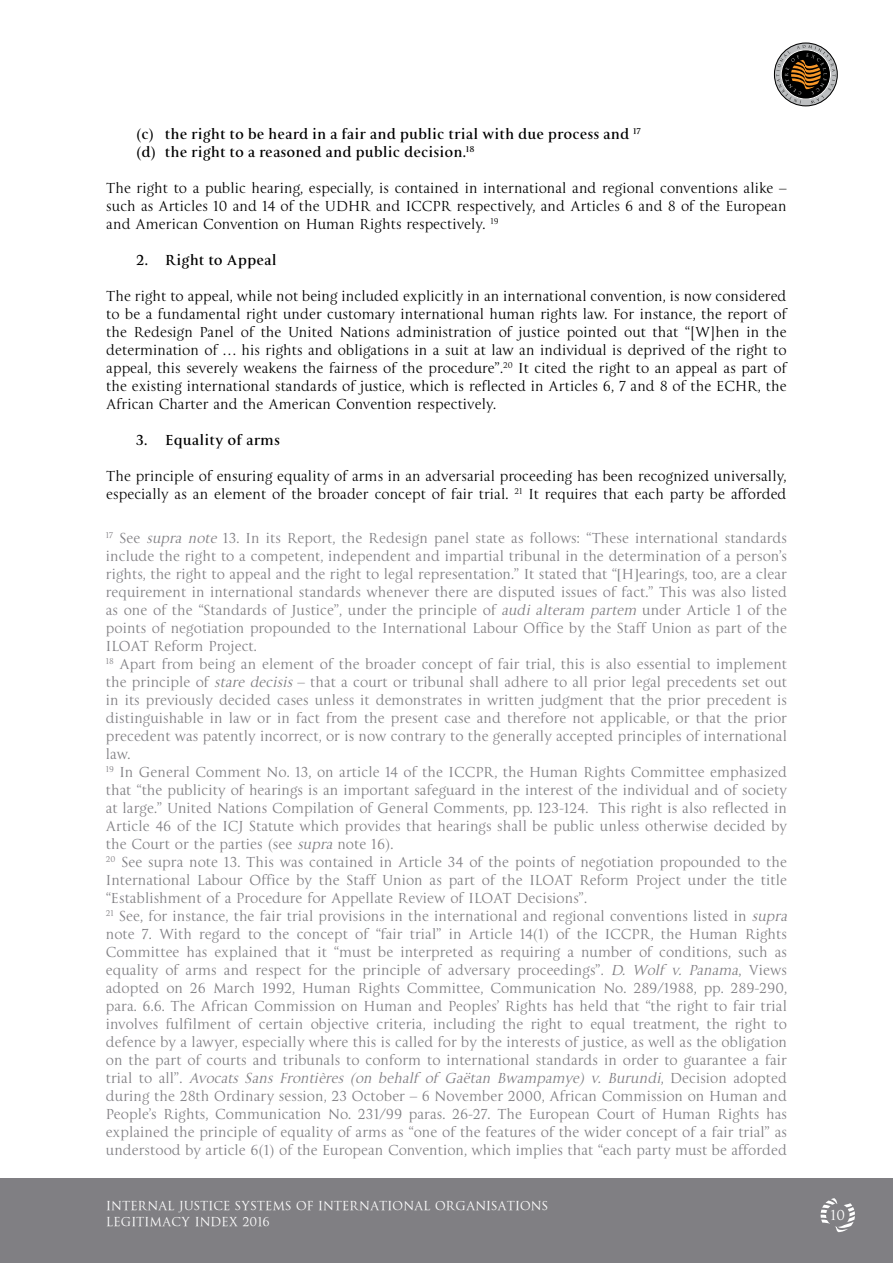
<style>
.page{position:relative;width:893px;height:1263px;background:#fff}
.page>*{position:absolute;margin:0;border:0;box-sizing:border-box;transform-origin:0 0}
.t1{font:15px/18px "La Gioconda";color:#807f83}
.t2{font:15px/18px "La Gioconda";color:#000;text-align:justify}
.t3{font:700 15px/18px "La Gioconda";color:#000}
.t4{font:15px "La Gioconda";color:#fff}
.t5{font:13.5px/16.2px "La Gioconda TT";color:#fff}
.s1{font-style:italic}
.s2{font-family:"Times"}
</style>
<div class="page">
<div style="left:0;top:1178px;width:893px;height:85px;background:#807f83"></div>
<div style="left:774px;top:43px;width:64px;height:63px;border:1px solid #000;border-radius:50%"></div>
<svg style="left:776px;top:45px;width:59px;height:59px;background:#786e63"></svg>
<svg style="left:821px;top:1198px;width:34px;height:34px"></svg>
<div style="left:826px;top:1203px;width:23px;height:24px;background:#807f83;border-radius:50%"></div>
<p class="t3" style="left:136px;top:125px;width:506px">(c) the right to be heard in a fair and public trial with due process and <sup>17 </sup>(d) the right to a reasoned and public decision.<sup>18</sup></p>
<p class="t2" style="left:106px;top:179px;width:682px">The right to a public hearing, especially, is contained in international and regional conventions alike – such as Articles 10 and 14 of the UDHR and ICCPR respectively, and Articles 6 and 8 of the European and American Convention on Human Rights respectively. <sup>19</sup></p>
<p class="t3" style="left:136px;top:251px;width:142px">2. Right to Appeal</p>
<p class="t2" style="left:106px;top:287px;width:682px">The right to appeal, while not being included explicitly in an international convention, is now considered to be a fundamental right under customary international human rights law. For instance, the report of the Redesign Panel of the United Nations administration of justice pointed out that “[W]hen in the determination of … his rights and obligations in a suit at law an individual is deprived of the right to appeal, this severely weakens the fairness of the procedure”.<sup>20</sup> It cited the right to an appeal as part of the existing international standards of justice, which is reflected in Articles 6, 7 and 8 of the ECHR, the African Charter and the American Convention respectively.</p>
<p class="t3" style="left:136px;top:431px;width:145px">3. Equality of arms</p>
<p class="t2" style="left:106px;top:467px;width:682px">The principle of ensuring equality of arms in an adversarial proceeding has been recognized universally, especially as an element of the broader concept of fair trial. <sup>21</sup> It requires that each party be afforded</p>
<p class="t1" style="left:106px;top:529px;width:686px"><sup>17</sup> See <span class="s1">supra note</span> 13. In its Report, the Redesign panel state as follows: “These international standards include the right to a competent, independent and impartial tribunal in the determination of a person’s rights, the right to appeal and the right to legal representation.” It stated that “<span class="s2">[</span>H<span class="s2">]</span>earings, too, are a clear requirement in international standards whenever there are disputed issues of fact.” This was also listed as one of the “Standards of Justice”, under the principle of <span class="s1">audi alteram partem</span> under Article 1 of the points of negotiation propounded to the International Labour Office by the Staff Union as part of the ILOAT Reform Project.<br><sup>18</sup> Apart from being an element of the broader concept of fair trial, this is also essential to implement the principle of <span class="s1">stare decisis</span> – that a court or tribunal shall adhere to all prior legal precedents set out in its previously decided cases unless it demonstrates in written judgment that the prior precedent is distinguishable in law or in fact from the present case and therefore not applicable, or that the prior precedent was patently incorrect, or is now contrary to the generally accepted principles of international law.<br><sup>19</sup> In General Comment No. 13, on article 14 of the ICCPR, the Human Rights Committee emphasized that “the publicity of hearings is an important safeguard in the interest of the individual and of society at large.” United Nations Compilation of General Comments, pp. 123-124. This right is also reflected in Article 46 of the ICJ Statute which provides that hearings shall be public unless otherwise decided by the Court or the parties (see <span class="s1">supra</span> note 16).<br><sup>20</sup> See supra note 13. This was contained in Article 34 of the points of negotiation propounded to the International Labour Office by the Staff Union as part of the ILOAT Reform Project under the title “Establishment of a Procedure for Appellate Review of ILOAT Decisions”.<br><sup>21</sup> See, for instance, the fair trial provisions in the international and regional conventions listed in <span class="s1">supra </span>note 7. With regard to the concept of “fair trial” in Article 14(1) of the ICCPR, the Human Rights Committee has explained that it “must be interpreted as requiring a number of conditions, such as equality of arms and respect for the principle of adversary proceedings”. <span class="s1">D. Wolf v. Panama</span>, Views adopted on 26 March 1992, Human Rights Committee, Communication No. 289/1988, pp. 289-290, para. 6.6. The African Commission on Human and Peoples’ Rights has held that “the right to fair trial involves fulfilment of certain objective criteria, including the right to equal treatment, the right to defence by a lawyer, especially where this is called for by the interests of justice, as well as the obligation on the part of courts and tribunals to conform to international standards in order to guarantee a fair t r i a l t o a l l ” . <span class="s1">Avocats Sans Frontières (on behalf of Gaëtan Bwampamye) v. Burundi</span>, D e c i s i o n a d o p t e d during the 28th Ordinary session, 23 October – 6 November 2000, African Commission on Human and People’s Rights, Communication No. 231/99 paras. 26-27. The European Court of Human Rights has explained the principle of equality of arms as “one of the features of the wider concept of a fair trial” as understood by article 6(1) of the European Convention, which implies that “each party must be afforded</p>
<p class="t5" style="left:106px;top:1197px;width:443px">INTERNAL JUSTICE SYSTEMS OF INTERNATIONAL ORGANISATIONS<br>LEGITIMACY INDEX 2016</p>
<p class="t4" style="left:831px;top:1206px;width:16px">10</p>
</div>
